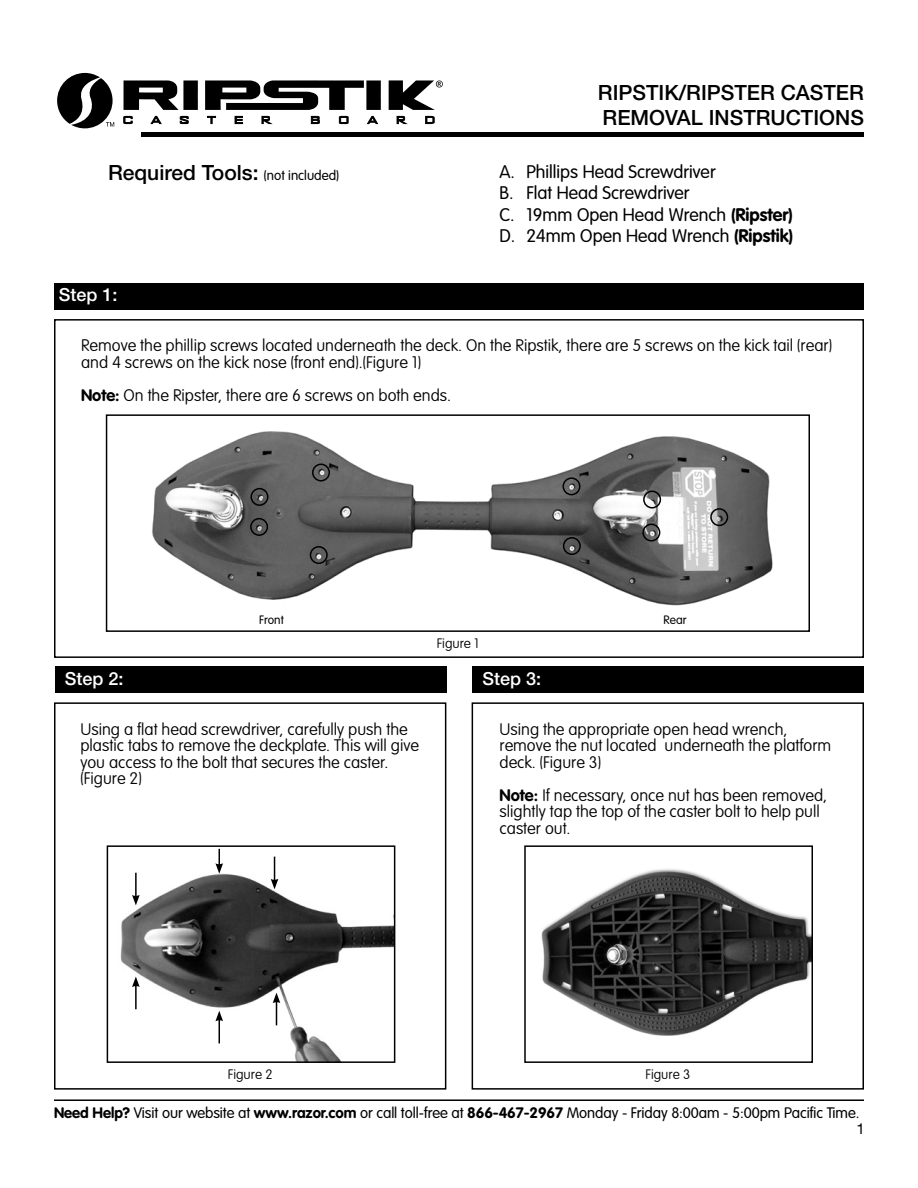
<style>
.page{position:relative;width:918px;height:1188px;background:#fff}
.page>*{position:absolute;margin:0;border:0;box-sizing:border-box;transform-origin:0 0}
.t1{font:500 21px/25.2px "Helvetica Neue";color:#000}
.t2{font:300 18px/21.6px "VAG Rounded";color:#000}
.t3{font:500 18px "Helvetica Neue";color:#fff}
.t4{font:100 16.5px/16.5px "VAG Rounded";color:#000}
.t5{font:300 15px "VAG Rounded";letter-spacing:-.005em;color:#000}
.t6{font:15px "Helvetica Neue";color:#000}
.t7{font:100 13.5px "VAG Rounded";color:#000}
.t8{font:300 12px "VAG Rounded";color:#000}
.s1{font-family:"VAG Rounded";font-weight:300;font-size:13.5px}
.s2{font-weight:700}
</style>
<div class="page">
<svg style="left:124px;top:80px;width:74px;height:30px"></svg>
<svg style="left:205px;top:80px;width:176px;height:30px"></svg>
<svg style="left:124px;top:116px;width:8px;height:8px"></svg>
<svg style="left:151px;top:116px;width:10px;height:8px"></svg>
<svg style="left:180px;top:116px;width:8px;height:8px"></svg>
<svg style="left:207px;top:116px;width:9px;height:8px"></svg>
<svg style="left:235px;top:116px;width:8px;height:8px"></svg>
<svg style="left:262px;top:116px;width:10px;height:8px"></svg>
<svg style="left:311px;top:116px;width:9px;height:8px"></svg>
<svg style="left:339px;top:116px;width:9px;height:8px"></svg>
<svg style="left:367px;top:116px;width:11px;height:8px"></svg>
<svg style="left:397px;top:116px;width:10px;height:8px"></svg>
<svg style="left:425px;top:116px;width:9px;height:8px"></svg>
<svg style="left:57px;top:73px;width:57px;height:55px"></svg>
<svg style="left:389px;top:80px;width:54px;height:30px"></svg>
<hr style="left:142px;top:133px;width:722px;height:4px;background:#000">
<hr style="left:54px;top:1099px;width:810px;height:2px;background:#000">
<div style="left:54px;top:283px;width:810px;height:27px;background:#000"></div>
<div style="left:54px;top:319px;width:810px;height:339px;border:2px solid #000"></div>
<img style="left:152px;top:431px;width:621px;height:175px">
<div style="left:106px;top:414px;width:704px;height:218px;border:2px solid #000"></div>
<div style="left:250px;top:488px;width:18px;height:18px;border:2px solid #000;border-radius:50%"></div>
<div style="left:472px;top:702px;width:392px;height:388px;border:2px solid #000"></div>
<div style="left:472px;top:666px;width:392px;height:27px;background:#000"></div>
<img style="left:541px;top:869px;width:269px;height:167px">
<div style="left:524px;top:845px;width:289px;height:218px;border:2px solid #000"></div>
<div style="left:54px;top:702px;width:392px;height:388px;border:2px solid #000"></div>
<div style="left:55px;top:666px;width:391px;height:27px;background:#000"></div>
<img style="left:120px;top:848px;width:272px;height:212px">
<div style="left:107px;top:845px;width:288px;height:218px;border:2px solid #000"></div>
<svg style="left:215px;top:1011px;width:8px;height:32px"></svg>
<hr style="left:135px;top:985px;width:2px;height:24px;background:#000">
<svg style="left:132px;top:977px;width:8px;height:10px"></svg>
<hr style="left:135px;top:873px;width:2px;height:24px;background:#000">
<svg style="left:132px;top:895px;width:8px;height:10px"></svg>
<svg style="left:215px;top:849px;width:8px;height:25px"></svg>
<svg style="left:273px;top:993px;width:7px;height:32px"></svg>
<svg style="left:271px;top:857px;width:7px;height:32px"></svg>
<div style="left:250px;top:518px;width:18px;height:18px;border:2px solid #000;border-radius:50%"></div>
<div style="left:312px;top:464px;width:18px;height:18px;border:2px solid #000;border-radius:50%"></div>
<div style="left:310px;top:546px;width:18px;height:18px;border:2px solid #000;border-radius:50%"></div>
<div style="left:563px;top:537px;width:18px;height:18px;border:2px solid #000;border-radius:50%"></div>
<div style="left:562px;top:477px;width:18px;height:18px;border:2px solid #000;border-radius:50%"></div>
<div style="left:642px;top:524px;width:18px;height:18px;border:2px solid #000;border-radius:50%"></div>
<div style="left:643px;top:491px;width:18px;height:18px;border:2px solid #000;border-radius:50%"></div>
<div style="left:710px;top:508px;width:18px;height:18px;border:2px solid #000;border-radius:50%"></div>
<p class="t1" style="left:108px;top:160px;width:233px">Required Tools: <span class="s1">(not included)</span></p>
<p class="t1" style="left:598px;top:79px;width:268px">RIPSTIK/RIPSTER CASTER<br>REMOVAL INSTRUCTIONS</p>
<p class="t2" style="left:500px;top:160px;width:295px">A. Phillips Head Screwdriver<br>B. Flat Head Screwdriver<br>C. 19mm Open Head Wrench <span class="s2">(Ripster)<br></span>D. 24mm Open Head Wrench <span class="s2">(Ripstik)</span></p>
<p class="t3" style="left:59px;top:284px;width:60px">Step 1:</p>
<p class="t4" style="left:81px;top:337px;width:753px">Remove the phillip screws located underneath the deck. On the Ripstik, there are 5 screws on the kick tail (rear) and 4 screws on the kick nose (front end).(Figure 1)</p>
<p class="t4" style="left:81px;top:387px;width:372px"><span class="s2">Note:</span> On the Ripster, there are 6 screws on both ends.</p>
<p class="t8" style="left:259px;top:613px;width:26px">Front</p>
<p class="t8" style="left:664px;top:613px;width:24px">Rear</p>
<p class="t3" style="left:65px;top:667px;width:60px">Step 2:</p>
<p class="t4" style="left:80px;top:721px;width:340px">Using a flat head screwdriver, carefully push the plastic tabs to remove the deckplate. This will give you access to the bolt that secures the caster. (Figure 2)</p>
<p class="t7" style="left:437px;top:635px;width:44px">Figure 1</p>
<p class="t3" style="left:483px;top:667px;width:60px">Step 3:</p>
<p class="t4" style="left:500px;top:721px;width:333px">Using the appropriate open head wrench, remove the nut located underneath the platform deck. (Figure 3)</p>
<p class="t4" style="left:500px;top:787px;width:329px"><span class="s2">Note:</span> If necessary, once nut has been removed, slightly tap the top of the caster bolt to help pull caster out.</p>
<p class="t7" style="left:228px;top:1066px;width:46px">Figure 2</p>
<p class="t7" style="left:646px;top:1066px;width:46px">Figure 3</p>
<p class="t5" style="left:54px;top:1104px;width:807px"><span class="s2">Need Help?</span> Visit our website at <span class="s2">www.razor.com</span> or call toll-free at <span class="s2">866-467-2967</span> Monday - Friday 8:00am - 5:00pm Pacific Time.</p>
<p class="t6" style="left:856px;top:1120px;width:10px">1</p>
</div>
